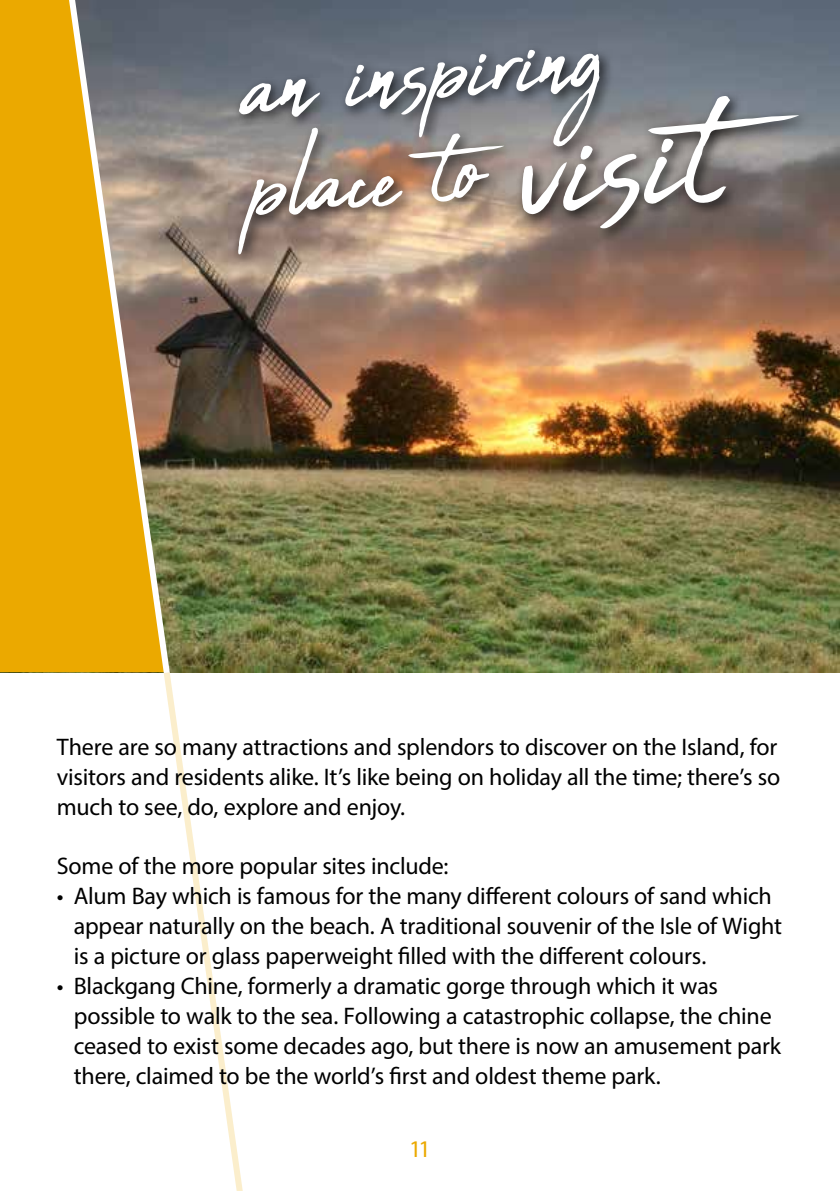
<style>
.page{position:relative;width:840px;height:1191px;background:#fff}
.page>*{position:absolute;margin:0;border:0;box-sizing:border-box;transform-origin:0 0}
.t1{font:152.6px "Abuget";color:#fff}
.t2{font:24px/30px "Myriad Pro";letter-spacing:-.01em;color:#000}
.t3{font:24px "Myriad Pro";color:#eba900}
.s1{font-size:239.8px}
</style>
<div class="page">
<img style="left:173px;top:0;width:666px;height:672px">
<div style="left:0;top:0;width:63px;height:672px;background:#eba900"></div>
<svg style="left:63px;top:0;width:110px;height:673px;background:#be9841"></svg>
<svg style="left:160px;top:666px;width:110px;height:525px"></svg>
<div style="left:232px;top:44px;width:579px;height:224px;background:#000;opacity:.75"></div>
<h1 class="t1" style="left:234px;top:0;width:366px;rotate:-5deg">an inspiring</h1>
<h1 class="t1" style="left:242px;top:100px;width:474px;rotate:-5deg">place to <span class="s1">visit</span></h1>
<p class="t2" style="left:57px;top:732px;width:724px">There are so many attractions and splendors to discover on the Island, for visitors and residents alike. It’s like being on holiday all the time; there’s so much to see, do, explore and enjoy.</p>
<p class="t2" style="left:57px;top:850px;width:393px">Some of the more popular sites include:</p>
<p class="t2" style="left:74px;top:880px;width:709px;text-indent:-17px">• Alum Bay which is famous for the many different colours of sand which appear naturally on the beach. A traditional souvenir of the Isle of Wight is a picture or glass paperweight filled with the different colours.</p>
<p class="t2" style="left:74px;top:970px;width:708px;text-indent:-17px">• Blackgang Chine, formerly a dramatic gorge through which it was possible to walk to the sea. Following a catastrophic collapse, the chine ceased to exist some decades ago, but there is now an amusement park there, claimed to be the world’s first and oldest theme park.</p>
<p class="t3" style="left:409px;top:1134px;width:23px">11</p>
</div>
